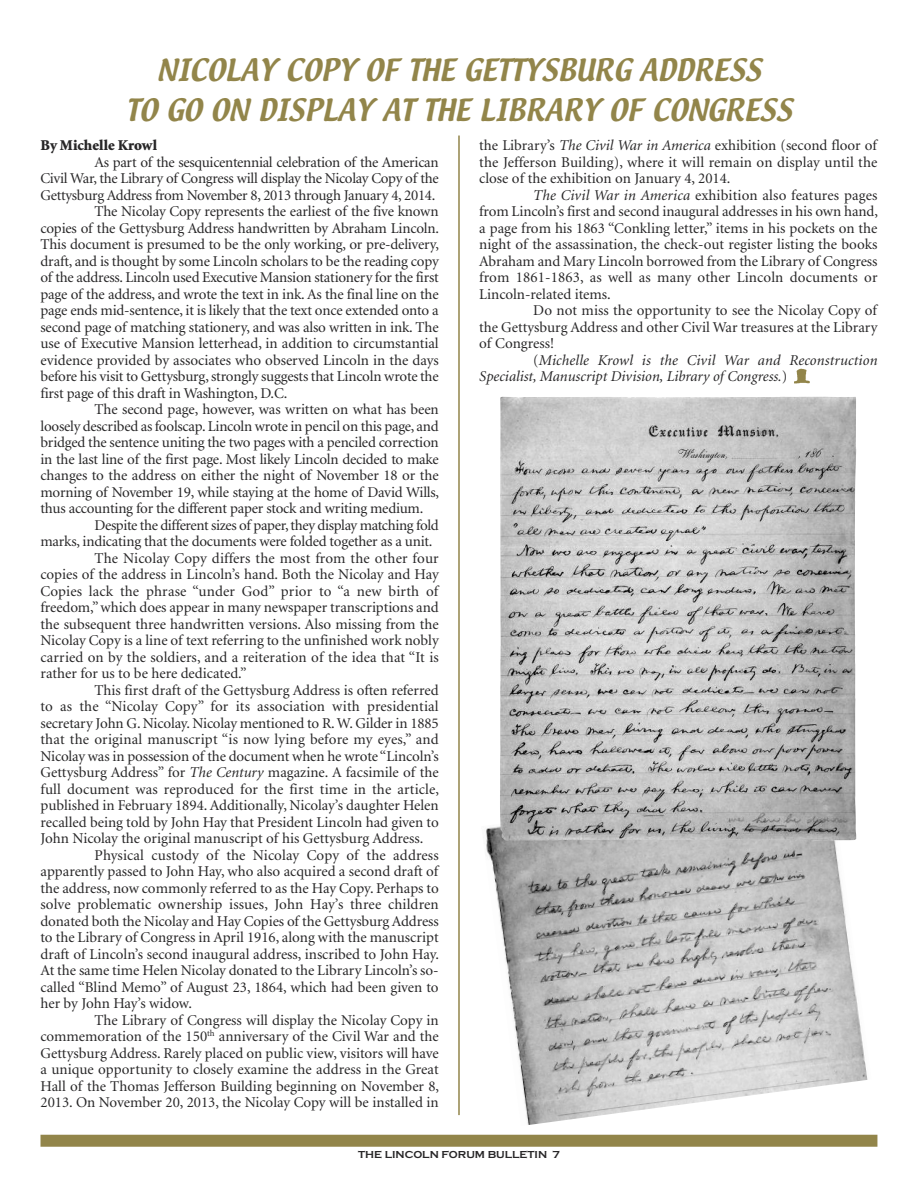
<style>
.page{position:relative;width:918px;height:1188px;background:#fff}
.page>*{position:absolute;margin:0;border:0;box-sizing:border-box;transform-origin:0 0}
.t1{font:27px/40.5px "Textile";color:#92854a;text-align:center}
.t2{font:15px/16.5px "Minion";letter-spacing:-.005em;color:#272627;text-align:justify}
.t3{font:italic 15px/16.5px "Minion";letter-spacing:.005em;color:#272627}
.t4{font:15px "Minion";letter-spacing:-.025em;color:#272627}
.t5{font:900 15px "Minion";letter-spacing:-.005em;color:#272627}
.t6{font:700 10.5px "Copperplate Gothic";color:#272627}
.s1{font-style:italic}
.s2{font-style:normal}
</style>
<div class="page">
<img style="left:795px;top:369px;width:15px;height:15px">
<div style="left:41px;top:1135px;width:836px;height:12px;background:#92854a"></div>
<hr style="left:458px;top:136px;width:2px;height:979px;background:#92854a">
<img style="left:486px;top:826px;width:382px;height:299px">
<img style="left:500px;top:397px;width:356px;height:443px">
<h1 class="t1" style="left:126px;top:51px;width:668px">NICOLAY COPY OF THE GETTYSBURG ADDRESS<br>TO GO ON DISPLAY AT THE LIBRARY OF CONGRESS</h1>
<p class="t5" style="left:40px;top:140px;width:118px">By Michelle Krowl</p>
<p class="t2" style="left:95px;top:155px;width:346px">As part of the sesquicentennial celebration of the American</p>
<p class="t2" style="left:41px;top:171px;width:400px">Civil War, the Library of Congress will display the Nicolay Copy of the</p>
<p class="t2" style="left:41px;top:188px;width:396px">Gettysburg Address from November 8, 2013 through January 4, 2014.</p>
<p class="t2" style="left:95px;top:204px;width:346px">The Nicolay Copy represents the earliest of the five known</p>
<p class="t2" style="left:41px;top:221px;width:400px">copies of the Gettysburg Address handwritten by Abraham Lincoln.</p>
<p class="t2" style="left:40px;top:237px;width:400px">This document is presumed to be the only working, or pre-delivery,</p>
<p class="t2" style="left:40px;top:254px;width:400px">draft, and is thought by some Lincoln scholars to be the reading copy</p>
<p class="t2" style="left:40px;top:270px;width:400px">of the address. Lincoln used Executive Mansion stationery for the first</p>
<p class="t2" style="left:40px;top:287px;width:400px">page of the address, and wrote the text in ink. As the final line on the</p>
<p class="t2" style="left:40px;top:303px;width:400px">page ends mid-sentence, it is likely that the text once extended onto a</p>
<p class="t2" style="left:40px;top:320px;width:400px">second page of matching stationery, and was also written in ink. The</p>
<p class="t2" style="left:40px;top:336px;width:400px">use of Executive Mansion letterhead, in addition to circumstantial</p>
<p class="t2" style="left:40px;top:353px;width:400px">evidence provided by associates who observed Lincoln in the days</p>
<p class="t2" style="left:40px;top:369px;width:400px">before his visit to Gettysburg,strongly suggests that Lincoln wrote the</p>
<p class="t2" style="left:40px;top:386px;width:248px">first page of this draft in Washington, D.C.</p>
<p class="t2" style="left:94px;top:402px;width:346px">The second page, however, was written on what has been</p>
<p class="t2" style="left:40px;top:419px;width:400px">loosely described as foolscap. Lincoln wrote in pencil on this page, and</p>
<p class="t2" style="left:40px;top:435px;width:400px">bridged the sentence uniting the two pages with a penciled correction</p>
<p class="t2" style="left:40px;top:452px;width:400px">in the last line of the first page. Most likely Lincoln decided to make</p>
<p class="t2" style="left:40px;top:468px;width:400px">changes to the address on either the night of November 18 or the</p>
<p class="t2" style="left:40px;top:485px;width:400px">morning of November 19, while staying at the home of David Wills,</p>
<p class="t2" style="left:40px;top:501px;width:384px">thus accounting for the different paper stock and writing medium.</p>
<p class="t4" style="left:94px;top:519px;width:346px">Despite the different sizes of paper,they display matching fold</p>
<p class="t2" style="left:40px;top:534px;width:394px">marks, indicating that the documents were folded together as a unit.</p>
<p class="t2" style="left:94px;top:551px;width:346px">The Nicolay Copy differs the most from the other four</p>
<p class="t2" style="left:40px;top:567px;width:400px">copies of the address in Lincoln’s hand. Both the Nicolay and Hay</p>
<p class="t2" style="left:41px;top:584px;width:399px">Copies lack the phrase “under God” prior to “a new birth of</p>
<p class="t2" style="left:40px;top:600px;width:400px">freedom,”which does appear in many newspaper transcriptions and</p>
<p class="t2" style="left:40px;top:617px;width:400px">the subsequent three handwritten versions. Also missing from the</p>
<p class="t2" style="left:40px;top:633px;width:400px">Nicolay Copy is a line of text referring to the unfinished work nobly</p>
<p class="t2" style="left:40px;top:650px;width:400px">carried on by the soldiers, and a reiteration of the idea that “It is</p>
<p class="t2" style="left:40px;top:666px;width:208px">rather for us to be here dedicated.”</p>
<p class="t2" style="left:94px;top:683px;width:346px">This first draft of the Gettysburg Address is often referred</p>
<p class="t2" style="left:40px;top:699px;width:400px">to as the “Nicolay Copy” for its association with presidential</p>
<p class="t2" style="left:40px;top:716px;width:400px">secretary John G. Nicolay. Nicolay mentioned to R.W. Gilder in 1885</p>
<p class="t2" style="left:40px;top:732px;width:400px">that the original manuscript “is now lying before my eyes,” and</p>
<p class="t2" style="left:40px;top:749px;width:400px">Nicolay was in possession of the document when he wrote “Lincoln’s</p>
<p class="t2" style="left:40px;top:765px;width:400px">Gettysburg Address” for <span class="s1">The Century</span> magazine. A facsimile of the</p>
<p class="t2" style="left:40px;top:782px;width:400px">full document was reproduced for the first time in the article,</p>
<p class="t2" style="left:40px;top:798px;width:400px">published in February 1894. Additionally, Nicolay’s daughter Helen</p>
<p class="t2" style="left:40px;top:815px;width:400px">recalled being told by John Hay that President Lincoln had given to</p>
<p class="t2" style="left:40px;top:831px;width:384px">John Nicolay the original manuscript of his Gettysburg Address.</p>
<p class="t2" style="left:94px;top:848px;width:346px">Physical custody of the Nicolay Copy of the address</p>
<p class="t2" style="left:40px;top:864px;width:399px">apparently passed to John Hay, who also acquired a second draft of</p>
<p class="t2" style="left:40px;top:881px;width:400px">the address, now commonly referred to as the Hay Copy. Perhaps to</p>
<p class="t2" style="left:40px;top:897px;width:400px">solve problematic ownership issues, John Hay’s three children</p>
<p class="t2" style="left:40px;top:914px;width:400px">donated both the Nicolay and Hay Copies of the Gettysburg Address</p>
<p class="t2" style="left:40px;top:930px;width:400px">to the Library of Congress in April 1916, along with the manuscript</p>
<p class="t2" style="left:40px;top:947px;width:400px">draft of Lincoln’s second inaugural address, inscribed to John Hay.</p>
<p class="t2" style="left:40px;top:963px;width:400px">At the same time Helen Nicolay donated to the Library Lincoln’s so-</p>
<p class="t2" style="left:40px;top:980px;width:400px">called “Blind Memo” of August 23, 1864, which had been given to</p>
<p class="t2" style="left:40px;top:996px;width:153px">her by John Hay’s widow.</p>
<p class="t2" style="left:94px;top:1013px;width:346px">The Library of Congress will display the Nicolay Copy in</p>
<p class="t2" style="left:40px;top:1029px;width:400px">commemoration of the 150<sup>th</sup> anniversary of the Civil War and the</p>
<p class="t2" style="left:41px;top:1046px;width:400px">Gettysburg Address. Rarely placed on public view, visitors will have</p>
<p class="t2" style="left:41px;top:1062px;width:400px">a unique opportunity to closely examine the address in the Great</p>
<p class="t2" style="left:41px;top:1079px;width:400px">Hall of the Thomas Jefferson Building beginning on November 8,</p>
<p class="t2" style="left:41px;top:1095px;width:400px">2013. On November 20, 2013, the Nicolay Copy will be installed in</p>
<p class="t2" style="left:479px;top:138px;width:400px">the Library’s <span class="s1">The Civil War in America</span> exhibition (second floor of the Jefferson Building), where it will remain on display until the close of the exhibition on January 4, 2014.</p>
<p class="t2" style="left:479px;top:188px;width:400px;text-indent:54px"><span class="s1">The Civil War in America</span> exhibition also features pages from Lincoln’s first and second inaugural addresses in his own hand, a page from his 1863 “Conkling letter,” items in his pockets on the night of the assassination, the check-out register listing the books Abraham and Mary Lincoln borrowed from the Library of Congress from 1861-1863, as well as many other Lincoln documents or Lincoln-related items.</p>
<p class="t2" style="left:479px;top:303px;width:400px;text-indent:54px">Do not miss the opportunity to see the Nicolay Copy of the Gettysburg Address and other Civil War treasures at the Library of Congress!</p>
<p class="t3" style="left:479px;top:353px;width:400px;text-indent:54px"><span class="s2">(</span>Michelle Krowl is the Civil War and Reconstruction<br>Specialist, Manuscript Division, Library of Congress.<span class="s2">)</span></p>
<p class="t6" style="left:358px;top:1148px;width:203px">THE LINCOLN FORUM BULLETIN 7</p>
</div>
